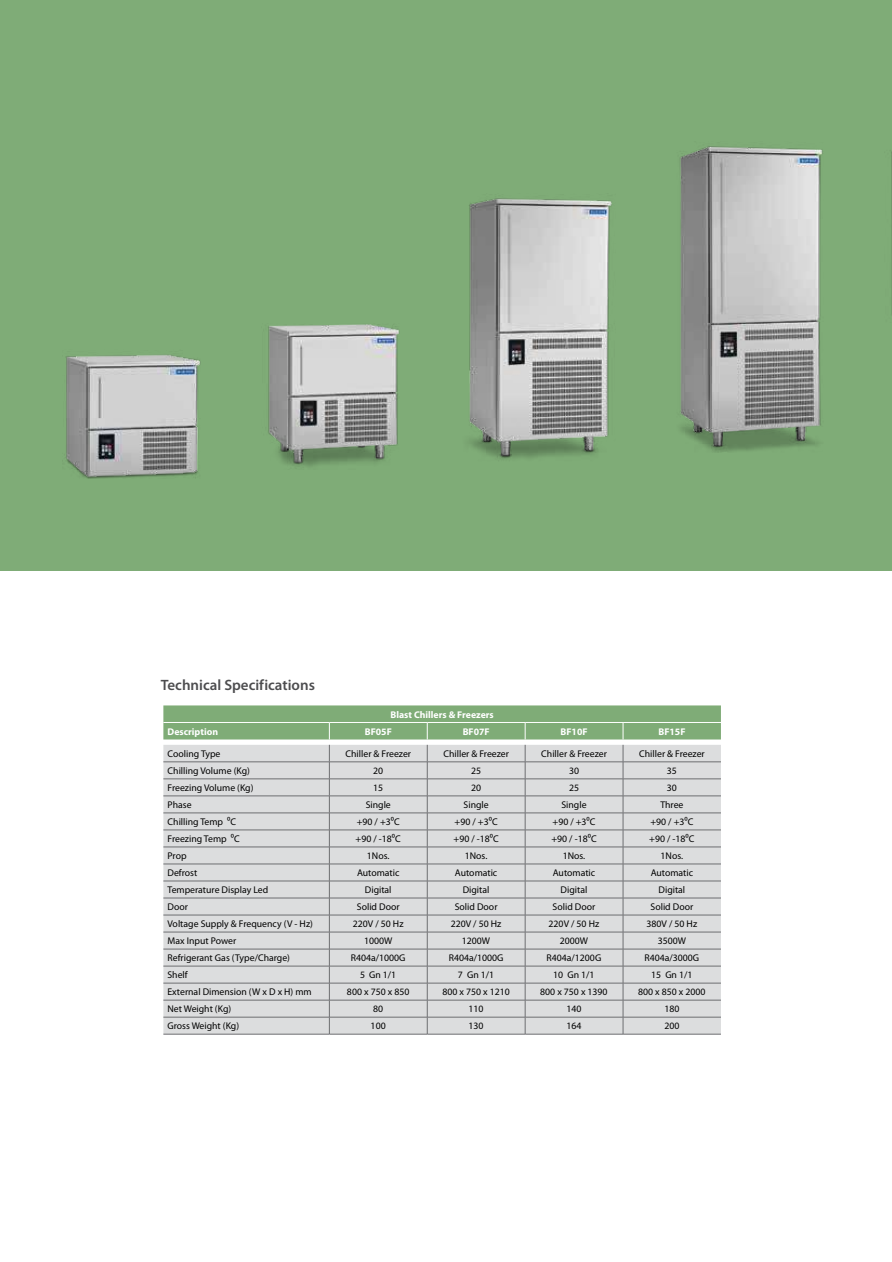
<style>
.page{position:relative;width:892px;height:1262px;background:#fff}
.page>*{position:absolute;margin:0;border:0;box-sizing:border-box;transform-origin:0 0}
.t1{font:600 15px "Myriad Pro";color:#4d4d4f}
.t2{font:9.75px "Myriad Pro";color:#000}
.t3{font:700 9.75px "Myriad Pro";color:#fff}
</style>
<div class="page">
<div style="left:0;top:0;width:891px;height:571px;background:#7fac77"></div>
<svg style="left:163px;top:705px;width:557px;height:328px;background:#cdd2ce"></svg>
<hr style="left:163px;top:1033px;width:166px;height:1px;background:#6d6e71">
<hr style="left:329px;top:1033px;width:98px;height:1px;background:#6d6e71">
<hr style="left:427px;top:1033px;width:98px;height:1px;background:#6d6e71">
<hr style="left:525px;top:1033px;width:97px;height:1px;background:#6d6e71">
<hr style="left:622px;top:1033px;width:98px;height:1px;background:#6d6e71">
<hr style="left:163px;top:722px;width:166px;height:1px;background:#fff">
<hr style="left:329px;top:722px;width:98px;height:1px;background:#fff">
<hr style="left:427px;top:722px;width:98px;height:1px;background:#fff">
<hr style="left:525px;top:722px;width:97px;height:1px;background:#fff">
<hr style="left:622px;top:722px;width:98px;height:1px;background:#fff">
<img style="left:65px;top:146px;width:758px;height:333px">
<h1 class="t1" style="left:161px;top:675px;width:155px">Technical Specifications</h1>
<p class="t3" style="left:390px;top:707px;width:105px">Blast Chillers &amp; Freezers</p>
<p class="t3" style="left:167px;top:724px;width:52px">Description</p>
<p class="t3" style="left:364px;top:724px;width:28px">BF05F</p>
<p class="t3" style="left:462px;top:724px;width:28px">BF07F</p>
<p class="t3" style="left:560px;top:724px;width:28px">BF10F</p>
<p class="t3" style="left:658px;top:724px;width:28px">BF15F</p>
<p class="t2" style="left:167px;top:747px;width:54px">Cooling Type</p>
<p class="t2" style="left:345px;top:747px;width:67px">Chiller &amp; Freezer</p>
<p class="t2" style="left:443px;top:747px;width:67px">Chiller &amp; Freezer</p>
<p class="t2" style="left:541px;top:747px;width:67px">Chiller &amp; Freezer</p>
<p class="t2" style="left:639px;top:747px;width:67px">Chiller &amp; Freezer</p>
<p class="t2" style="left:167px;top:764px;width:84px">Chilling Volume (Kg)</p>
<p class="t2" style="left:373px;top:764px;width:12px">20</p>
<p class="t2" style="left:471px;top:764px;width:12px">25</p>
<p class="t2" style="left:569px;top:764px;width:12px">30</p>
<p class="t2" style="left:666px;top:764px;width:12px">35</p>
<p class="t2" style="left:167px;top:781px;width:87px">Freezing Volume (Kg)</p>
<p class="t2" style="left:373px;top:781px;width:12px">15</p>
<p class="t2" style="left:471px;top:781px;width:12px">20</p>
<p class="t2" style="left:569px;top:781px;width:12px">25</p>
<p class="t2" style="left:666px;top:781px;width:12px">30</p>
<p class="t2" style="left:167px;top:798px;width:25px">Phase</p>
<p class="t2" style="left:365px;top:798px;width:27px">Single</p>
<p class="t2" style="left:463px;top:798px;width:27px">Single</p>
<p class="t2" style="left:561px;top:798px;width:27px">Single</p>
<p class="t2" style="left:660px;top:798px;width:25px">Three</p>
<p class="t2" style="left:167px;top:815px;width:70px">Chilling Temp ⁰C</p>
<p class="t2" style="left:356px;top:815px;width:45px">+90 / +3⁰C</p>
<p class="t2" style="left:454px;top:815px;width:45px">+90 / +3⁰C</p>
<p class="t2" style="left:552px;top:815px;width:45px">+90 / +3⁰C</p>
<p class="t2" style="left:650px;top:815px;width:45px">+90 / +3⁰C</p>
<p class="t2" style="left:167px;top:832px;width:74px">Freezing Temp ⁰C</p>
<p class="t2" style="left:355px;top:832px;width:47px">+90 / -18⁰C</p>
<p class="t2" style="left:453px;top:832px;width:47px">+90 / -18⁰C</p>
<p class="t2" style="left:551px;top:832px;width:47px">+90 / -18⁰C</p>
<p class="t2" style="left:649px;top:832px;width:47px">+90 / -18⁰C</p>
<p class="t2" style="left:167px;top:849px;width:21px">Prop</p>
<p class="t2" style="left:367px;top:849px;width:24px">1Nos.</p>
<p class="t2" style="left:464px;top:849px;width:24px">1Nos.</p>
<p class="t2" style="left:562px;top:849px;width:24px">1Nos.</p>
<p class="t2" style="left:660px;top:849px;width:24px">1Nos.</p>
<p class="t2" style="left:167px;top:866px;width:31px">Defrost</p>
<p class="t2" style="left:357px;top:866px;width:44px">Automatic</p>
<p class="t2" style="left:454px;top:866px;width:44px">Automatic</p>
<p class="t2" style="left:552px;top:866px;width:44px">Automatic</p>
<p class="t2" style="left:650px;top:866px;width:44px">Automatic</p>
<p class="t2" style="left:167px;top:883px;width:102px">Temperature Display Led</p>
<p class="t2" style="left:365px;top:883px;width:28px">Digital</p>
<p class="t2" style="left:462px;top:883px;width:28px">Digital</p>
<p class="t2" style="left:560px;top:883px;width:28px">Digital</p>
<p class="t2" style="left:658px;top:883px;width:28px">Digital</p>
<p class="t2" style="left:167px;top:900px;width:22px">Door</p>
<p class="t2" style="left:356px;top:900px;width:44px">Solid Door</p>
<p class="t2" style="left:454px;top:900px;width:44px">Solid Door</p>
<p class="t2" style="left:552px;top:900px;width:44px">Solid Door</p>
<p class="t2" style="left:650px;top:900px;width:44px">Solid Door</p>
<p class="t2" style="left:167px;top:917px;width:147px">Voltage Supply &amp; Frequency (V - Hz)</p>
<p class="t2" style="left:353px;top:917px;width:52px">220V / 50 Hz</p>
<p class="t2" style="left:450px;top:917px;width:52px">220V / 50 Hz</p>
<p class="t2" style="left:548px;top:917px;width:52px">220V / 50 Hz</p>
<p class="t2" style="left:646px;top:917px;width:52px">380V / 50 Hz</p>
<p class="t2" style="left:167px;top:934px;width:70px">Max Input Power</p>
<p class="t2" style="left:364px;top:934px;width:30px">1000W</p>
<p class="t2" style="left:461px;top:934px;width:30px">1200W</p>
<p class="t2" style="left:559px;top:934px;width:30px">2000W</p>
<p class="t2" style="left:657px;top:934px;width:30px">3500W</p>
<p class="t2" style="left:167px;top:951px;width:124px">Refrigerant Gas (Type/Charge)</p>
<p class="t2" style="left:351px;top:951px;width:56px">R404a/1000G</p>
<p class="t2" style="left:448px;top:951px;width:56px">R404a/1000G</p>
<p class="t2" style="left:546px;top:951px;width:56px">R404a/1200G</p>
<p class="t2" style="left:644px;top:951px;width:56px">R404a/3000G</p>
<p class="t2" style="left:167px;top:968px;width:22px">Shelf</p>
<p class="t2" style="left:360px;top:968px;width:38px">5 Gn 1/1</p>
<p class="t2" style="left:457px;top:968px;width:38px">7 Gn 1/1</p>
<p class="t2" style="left:553px;top:968px;width:43px">10 Gn 1/1</p>
<p class="t2" style="left:651px;top:968px;width:43px">15 Gn 1/1</p>
<p class="t2" style="left:167px;top:985px;width:146px">External Dimension (W x D x H) mm</p>
<p class="t2" style="left:347px;top:985px;width:64px">800 x 750 x 850</p>
<p class="t2" style="left:442px;top:985px;width:69px">800 x 750 x 1210</p>
<p class="t2" style="left:540px;top:985px;width:69px">800 x 750 x 1390</p>
<p class="t2" style="left:638px;top:985px;width:69px">800 x 850 x 2000</p>
<p class="t2" style="left:167px;top:1002px;width:65px">Net Weight (Kg)</p>
<p class="t2" style="left:373px;top:1002px;width:12px">80</p>
<p class="t2" style="left:468px;top:1002px;width:17px">110</p>
<p class="t2" style="left:566px;top:1002px;width:17px">140</p>
<p class="t2" style="left:664px;top:1002px;width:17px">180</p>
<p class="t2" style="left:167px;top:1019px;width:73px">Gross Weight (Kg)</p>
<p class="t2" style="left:370px;top:1019px;width:17px">100</p>
<p class="t2" style="left:468px;top:1019px;width:17px">130</p>
<p class="t2" style="left:566px;top:1019px;width:17px">164</p>
<p class="t2" style="left:664px;top:1019px;width:17px">200</p>
</div>
